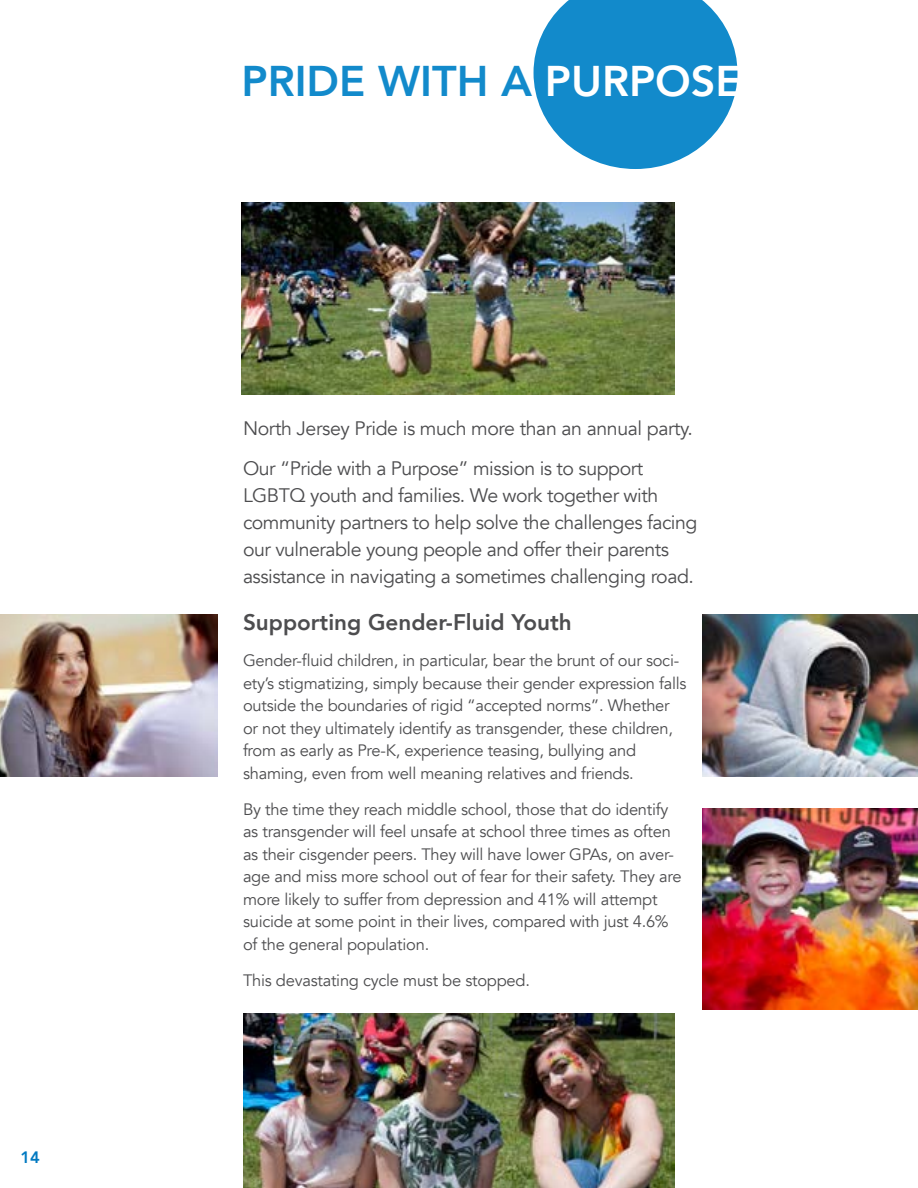
<style>
.page{position:relative;width:918px;height:1188px;background:#fff}
.page>*{position:absolute;margin:0;border:0;box-sizing:border-box;transform-origin:0 0}
.t1{font:800 42.9px "Avenir";color:#128acb}
.t2{font:800 22.5px "Avenir";color:#4d4d4f}
.t3{font:19.5px/27px "Avenir";letter-spacing:-.025em;color:#4d4d4f}
.t4{font:16.5px/22.5px "Avenir";letter-spacing:-.015em;color:#4d4d4f}
.t5{font:800 16.5px "Avenir";color:#0079c1}
.s1{color:#fff}
</style>
<div class="page">
<svg style="left:534px;top:0;width:203px;height:169px"></svg>
<img style="left:702px;top:614px;width:216px;height:162px">
<img style="left:0;top:614px;width:218px;height:162px">
<img style="left:242px;top:202px;width:433px;height:193px">
<img style="left:702px;top:809px;width:216px;height:200px">
<img style="left:243px;top:1013px;width:432px;height:175px">
<p class="t5" style="left:20px;top:1145px;width:21px">14</p>
<h1 class="t1" style="left:242px;top:48px;width:502px">PRIDE WITH A <span class="s1">PURPOSE</span></h1>
<p class="t3" style="left:243px;top:408px;width:451px;line-height:40.5px">North Jersey Pride is much more than an annual party.<br>Our “Pride with a Purpose” mission is to support</p>
<p class="t3" style="left:243px;top:482px;width:456px">LGBTQ youth and families. We work together with community partners to help solve the challenges facing our vulnerable young people and offer their parents assistance in navigating a sometimes challenging road.</p>
<h2 class="t2" style="left:243px;top:605px;width:330px">Supporting Gender-Fluid Youth</h2>
<p class="t4" style="left:243px;top:649px;width:445px">Gender-fluid children, in particular, bear the brunt of our soci&shy;ety’s stigmatizing, simply because their gender expression falls outside the boundaries of rigid “accepted norms”. Whether or not they ultimately identify as transgender, these children, from as early as Pre-K, experience teasing, bullying and shaming, even from well meaning relatives and friends.</p>
<p class="t4" style="left:243px;top:798px;width:440px">By the time they reach middle school, those that do identify as transgender will feel unsafe at school three times as often as their cisgender peers. They will have lower GPAs, on aver&shy;age and miss more school out of fear for their safety. They are more likely to suffer from depression and 41% will attempt suicide at some point in their lives, compared with just 4.6% of the general population.</p>
<p class="t4" style="left:243px;top:969px;width:288px">This devastating cycle must be stopped.</p>
</div>
